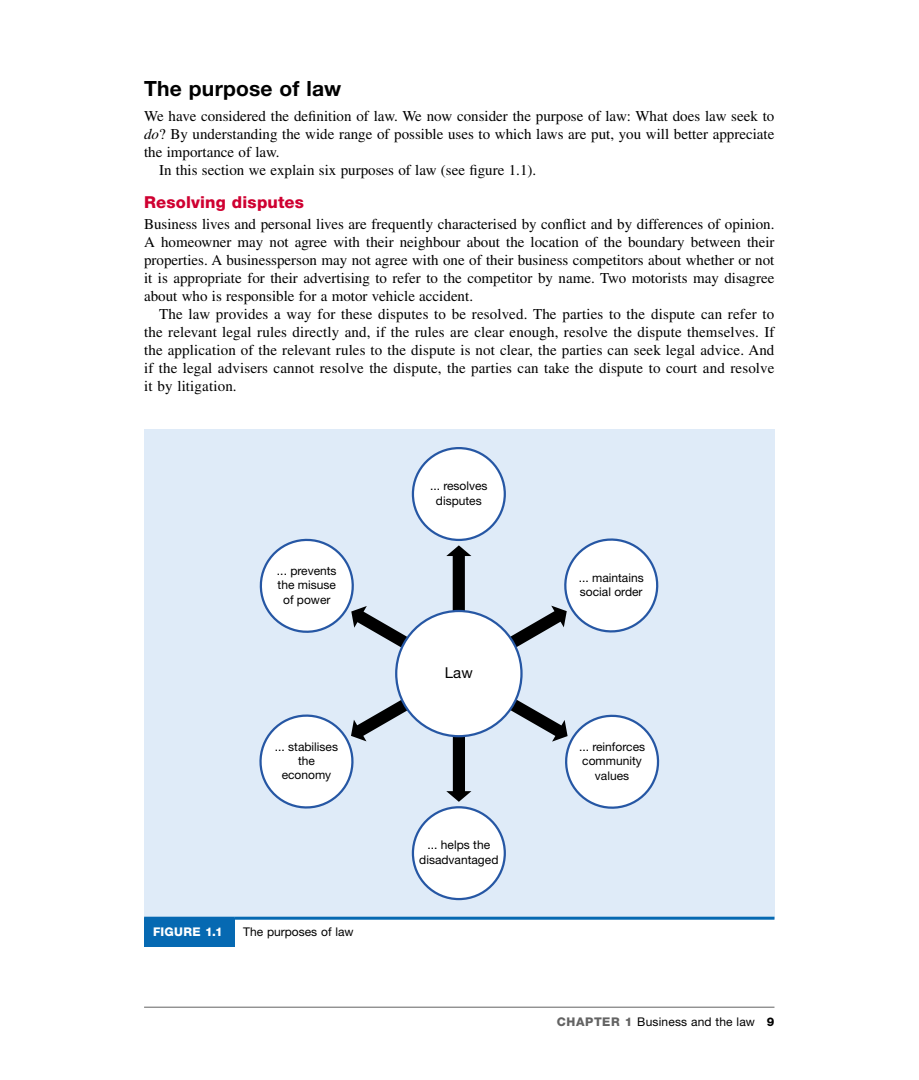
<style>
.page{position:relative;width:919px;height:1080px;background:#fff}
.page>*{position:absolute;margin:0;border:0;box-sizing:border-box;transform-origin:0 0}
.B_head{font:700 21px "Helvetica Neue LT Std";letter-spacing:.01em;color:#000}
.C_head{font:800 16.5px "Helvetica Neue LT Std";letter-spacing:.01em;color:#cf0031}
.body_text_1st{font:15px/18px "Times LT Std";color:#000;text-align:justify}
.body_text{font:15px/18px "Times LT Std";letter-spacing:.01em;color:#000;text-align:justify}
.t1{font:15px "Helvetica Neue LT Std";color:#000}
.figure_caption{font:12px/14.4px "Helvetica Neue LT Std";color:#000;text-align:center}
.figure_number{font:800 12px "Helvetica Neue LT Std";letter-spacing:.02em;color:#fff}
.s1{font-style:italic}
.s2{font-weight:800;color:#636363}
.s3{font-weight:800}
</style>
<div class="page">
<hr style="left:144px;top:1007px;width:630px;height:1px;background:#636363">
<div style="left:144px;top:429px;width:630px;height:489px;background:#dfebf8"></div>
<div style="left:144px;top:918px;width:90px;height:28px;background:#0669b2"></div>
<hr style="left:144px;top:917px;width:90px;height:3px;background:#0669b2">
<hr style="left:234px;top:917px;width:540px;height:3px;background:#0669b2">
<div style="left:413px;top:807px;width:91px;height:92px;background:#fff;border-radius:50%"></div>
<div style="left:412px;top:806px;width:94px;height:94px;border:2px solid #2657a4;border-radius:50%"></div>
<div style="left:413px;top:448px;width:91px;height:92px;background:#fff;border-radius:50%"></div>
<div style="left:412px;top:447px;width:94px;height:94px;border:2px solid #2657a4;border-radius:50%"></div>
<svg style="left:259px;top:530px;width:400px;height:287px"></svg>
<div style="left:396px;top:611px;width:125px;height:125px;background:#fff;border-radius:50%"></div>
<p class="B_head" style="left:144px;top:76px;width:199px">The purpose of law</p>
<p class="body_text_1st" style="left:144px;top:107px;width:631px">We have considered the definition of law. We now consider the purpose of law: What does law seek to <span class="s1">do</span>? By understanding the wide range of possible uses to which laws are put, you will better appreciate the importance of law.</p>
<p class="body_text" style="left:159px;top:161px;width:378px">In this section we explain six purposes of law (see figure 1.1).</p>
<p class="C_head" style="left:144px;top:193px;width:161px">Resolving disputes</p>
<p class="body_text_1st" style="left:144px;top:215px;width:632px">Business lives and personal lives are frequently characterised by conflict and by differences of opinion.<br>A homeowner may not agree with their neighbour about the location of the boundary between their properties. A businessperson may not agree with one of their business competitors about whether or not it is appropriate for their advertising to refer to the competitor by name. Two motorists may disagree about who is responsible for a motor vehicle accident.</p>
<p class="body_text" style="left:144px;top:305px;width:632px;text-indent:15px">The law provides a way for these disputes to be resolved. The parties to the dispute can refer to the relevant legal rules directly and, if the rules are clear enough, resolve the dispute themselves. If the application of the relevant rules to the dispute is not clear, the parties can seek legal advice. And if the legal advisers cannot resolve the dispute, the parties can take the dispute to court and resolve it by litigation.</p>
<p class="figure_caption" style="left:430px;top:479px;width:59px">... resolves disputes</p>
<p class="figure_caption" style="left:277px;top:563px;width:61px">... prevents the misuse of power</p>
<p class="figure_caption" style="left:578px;top:570px;width:66px;text-align:left">... maintains social order</p>
<p class="figure_caption" style="left:275px;top:739px;width:65px">... stabilises the economy</p>
<p class="figure_number" style="left:153px;top:924px;width:71px">FIGURE 1.1</p>
<p class="figure_caption" style="left:243px;top:924px;width:112px">The purposes of law</p>
<p class="t1" style="left:445px;top:664px;width:29px">Law</p>
<p class="figure_caption" style="left:419px;top:838px;width:81px">... helps the disadvantaged</p>
<p class="figure_caption" style="left:579px;top:739px;width:68px">... reinforces community values</p>
<p class="figure_caption" style="left:557px;top:1014px;width:219px"><span class="s2">CHAPTER 1</span> Business and the law <span class="s3">9</span></p>
</div>
